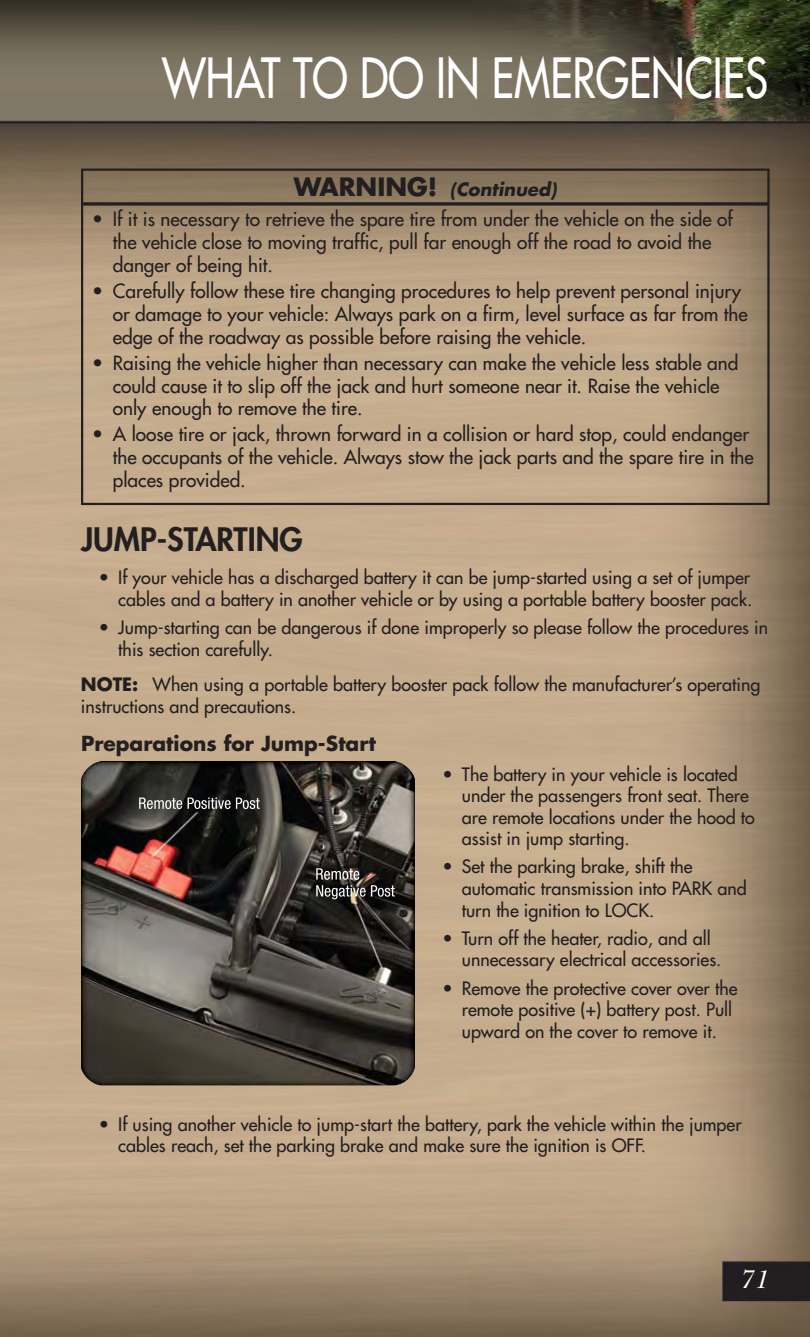
<style>
.page{position:relative;width:810px;height:1337px;background:#fff}
.page>*{position:absolute;margin:0;border:0;box-sizing:border-box;transform-origin:0 0}
.t1{font:500 53.77px "Futura Std";color:#fff;scale:.79 1}
.t2{font:800 31.5px "Futura Std";color:#231f20}
.t3{font:25.88px "Baskerville Cyr LT Std Incline";color:#fff}
.t4{font:700 20.25px "Futura Std";color:#231f20}
.t5{font:500 19.12px/22.9px "Futura Std";color:#231f20}
.t6{font:500 18px/21.6px "Futura Std";color:#231f20}
.t7{font:italic 700 18px "Futura Std";color:#231f20}
.s1{font-style:normal;font-size:24.75px}
.s2{font-weight:700}
</style>
<div class="page">
<img style="left:0;top:0;width:810px;height:119px">
<img style="left:0;top:119px;width:810px;height:1217px">
<svg style="left:83px;top:202px;width:684px;height:4px"></svg>
<hr style="left:81px;top:168px;width:689px;height:3px;background:#231f20">
<hr style="left:767px;top:170px;width:3px;height:334px;background:#231f20">
<hr style="left:81px;top:503px;width:689px;height:2px;background:#231f20">
<hr style="left:81px;top:170px;width:2px;height:334px;background:#231f20">
<img style="left:81px;top:761px;width:334px;height:324px">
<img style="left:139px;top:797px;width:110px;height:12px">
<img style="left:316px;top:868px;width:50px;height:31px">
<h1 class="t1" style="left:162px;top:51px;width:768px">WHAT TO DO IN EMERGENCIES</h1>
<p class="t7" style="left:294px;top:181px;width:264px"><span class="s1">WARNING!</span> (Continued)</p>
<p class="t5" style="left:113px;top:209px;width:622px;text-indent:-21px">• If it is necessary to retrieve the spare tire from under the vehicle on the side of the vehicle close to moving traffic, pull far enough off the road to avoid the danger of being hit.</p>
<p class="t5" style="left:113px;top:281px;width:636px;text-indent:-21px">• Carefully follow these tire changing procedures to help prevent personal injury or damage to your vehicle: Always park on a firm, level surface as far from the edge of the roadway as possible before raising the vehicle.</p>
<p class="t5" style="left:113px;top:352px;width:627px;text-indent:-21px">• Raising the vehicle higher than necessary can make the vehicle less stable and could cause it to slip off the jack and hurt someone near it. Raise the vehicle only enough to remove the tire.</p>
<p class="t5" style="left:113px;top:424px;width:643px;text-indent:-21px">• A loose tire or jack, thrown forward in a collision or hard stop, could endanger the occupants of the vehicle. Always stow the jack parts and the spare tire in the places provided.</p>
<h2 class="t2" style="left:81px;top:524px;width:223px">JUMP-STARTING</h2>
<p class="t6" style="left:99px;top:568px;width:655px;text-align:right">• If your vehicle has a discharged battery it can be jump-started using a set of jumper cables and a battery in another vehicle or by using a portable battery booster pack.</p>
<p class="t6" style="left:118px;top:618px;width:651px;text-indent:-19px">• Jump-starting can be dangerous if done improperly so please follow the procedures in this section carefully.</p>
<p class="t6" style="left:81px;top:674px;width:681px;line-height:22.5px"><span class="s2">NOTE:</span> When using a portable battery booster pack follow the manufacturer’s operating instructions and precautions.</p>
<p class="t4" style="left:81px;top:734px;width:297px">Preparations for Jump-Start</p>
<p class="t6" style="left:462px;top:764px;width:295px;text-indent:-19px">• The battery in your vehicle is located under the passengers front seat. There are remote locations under the hood to assist in jump starting.</p>
<p class="t6" style="left:462px;top:857px;width:287px;text-indent:-19px">• Set the parking brake, shift the automatic transmission into PARK and turn the ignition to LOCK.</p>
<p class="t6" style="left:462px;top:928px;width:261px;text-indent:-19px">• Turn off the heater, radio, and all unnecessary electrical accessories.</p>
<p class="t6" style="left:462px;top:978px;width:277px;text-indent:-19px">• Remove the protective cover over the remote positive (+) battery post. Pull upward on the cover to remove it.</p>
<p class="t6" style="left:118px;top:1114px;width:625px;text-indent:-19px">• If using another vehicle to jump-start the battery, park the vehicle within the jumper cables reach, set the parking brake and make sure the ignition is OFF.</p>
<h3 class="t3" style="left:741px;top:1269px;width:30px">71</h3>
</div>
